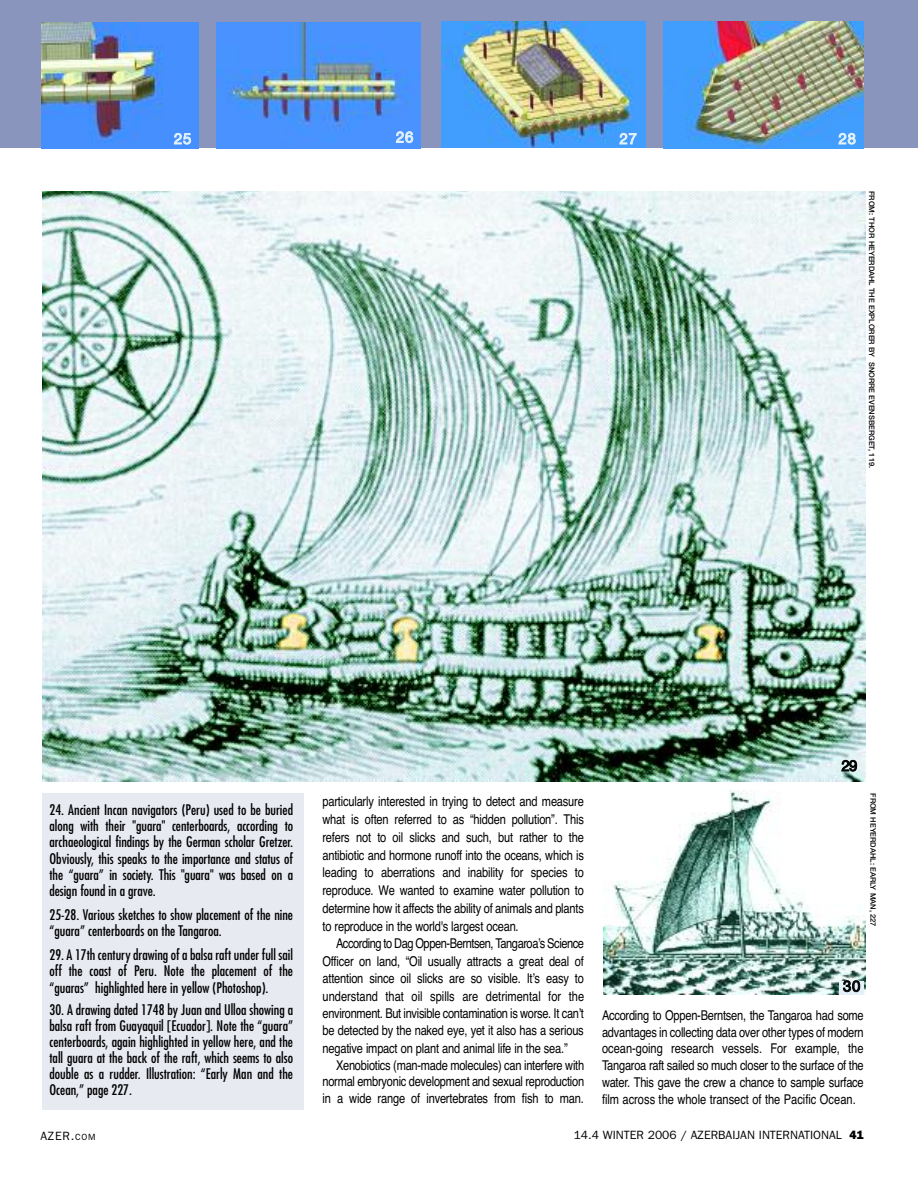
<style>
.page{position:relative;width:918px;height:1188px;background:#fff}
.page>*{position:absolute;margin:0;border:0;box-sizing:border-box;transform-origin:0 0}
.t1{font:15px "Helvetica Neue";letter-spacing:.045em;color:#e3f2f8}
.t2{font:15px "Helvetica Neue";color:#000}
.t3{font:condensed 14.25px/16.2px "Futura";color:#000;text-align:justify}
.t4{font:condensed 13.5px/17.9px "Helvetica";letter-spacing:-.015em;color:#000;text-align:justify}
.t5{font:12px "Franklin Gothic";color:#000}
.t6{font:500 7.5px "Helvetica Neue";color:#000}
.s1{font-size:9px}
.s2{font-weight:800}
</style>
<div class="page">
<div style="left:42px;top:793px;width:262px;height:316px;background:#e8eaf2"></div>
<div style="left:0;top:0;width:918px;height:148px;background:#8a95be"></div>
<img style="left:604px;top:791px;width:261px;height:204px">
<img style="left:663px;top:21px;width:200px;height:127px">
<img style="left:217px;top:22px;width:204px;height:126px">
<img style="left:42px;top:22px;width:157px;height:126px">
<img style="left:441px;top:22px;width:204px;height:126px">
<img style="left:42px;top:192px;width:823px;height:589px">
<div style="left:840px;top:981px;width:24px;height:14px;background:#e3f2f8"></div>
<p class="t1" style="left:174px;top:133px;width:19px">25</p>
<p class="t1" style="left:396px;top:132px;width:19px">26</p>
<p class="t1" style="left:620px;top:133px;width:19px">27</p>
<p class="t1" style="left:839px;top:133px;width:19px">28</p>
<p class="t6" style="left:874px;top:191px;width:278px;rotate:90deg">FROM: THOR HEYERDAHL THE EXPLORER BY SNORRE EVENSBERGET, 119.</p>
<p class="t2" style="left:842px;top:760px;width:17px">29</p>
<p class="t3" style="left:50px;top:803px;width:245px">24. Ancient Incan navigators (Peru) used to be buried along with their "guara" centerboards, according to archaeological findings by the German scholar Gretzer.<br>Obviously, this speaks to the importance and status of the “guara” in society. This "guara" was based on a design found in a grave.</p>
<p class="t3" style="left:50px;top:907px;width:245px;line-height:16.6px">25-28. Various sketches to show placement of the nine “guara” centerboards on the Tangaroa.</p>
<p class="t3" style="left:50px;top:947px;width:245px;line-height:16.6px">29. A 17th century drawing of a balsa raft under full sail off the coast of Peru. Note the placement of the “guaras” highlighted here in yellow (Photoshop).</p>
<p class="t3" style="left:50px;top:1003px;width:245px">30. A drawing dated 1748 by Juan and Ulloa showing a balsa raft from Guayaquil [Ecuador]. Note the “guara” centerboards, again highlighted in yellow here, and the tall guara at the back of the raft, which seems to also double as a rudder. Illustration: “Early Man and the Ocean,” page 227.</p>
<p class="t4" style="left:322px;top:793px;width:263px">particularly interested in trying to detect and measure what is often referred to as “hidden pollution”. This refers not to oil slicks and such, but rather to the antibiotic and hormone runoff into the oceans, which is leading to aberrations and inability for species to reproduce. We wanted to examine water pollution to determine how it affects the ability of animals and plants to reproduce in the world's largest ocean.</p>
<p class="t4" style="left:322px;top:935px;width:263px;line-height:17.4px;text-indent:14px">According to Dag Oppen-Berntsen, Tangaroa’s Science Officer on land, “Oil usually attracts a great deal of attention since oil slicks are so visible. It’s easy to understand that oil spills are detrimental for the environment. But invisible contamination is worse. It can’t be detected by the naked eye, yet it also has a serious negative impact on plant and animal life in the sea.”</p>
<p class="t4" style="left:322px;top:1057px;width:263px;line-height:16.8px;text-indent:14px">Xenobiotics (man-made molecules) can interfere with normal embryonic development and sexual reproduction in a wide range of invertebrates from fish to man.</p>
<p class="t6" style="left:876px;top:793px;width:135px;rotate:90deg">FROM HEYERDAHL: EARLY MAN, 227</p>
<p class="t2" style="left:843px;top:981px;width:19px">30</p>
<p class="t4" style="left:602px;top:1007px;width:263px;line-height:16.8px">According to Oppen-Berntsen, the Tangaroa had some advantages in collecting data over other types of modern ocean-going research vessels. For example, the Tangaroa raft sailed so much closer to the surface of the water. This gave the crew a chance to sample surface film across the whole transect of the Pacific Ocean.</p>
<p class="t5" style="left:40px;top:1129px;width:56px">AZER.<span class="s1">COM</span></p>
<p class="t5" style="left:574px;top:1128px;width:292px">14.4 WINTER 2006 / AZERBAIJAN INTERNATIONAL <span class="s2">41</span></p>
</div>
